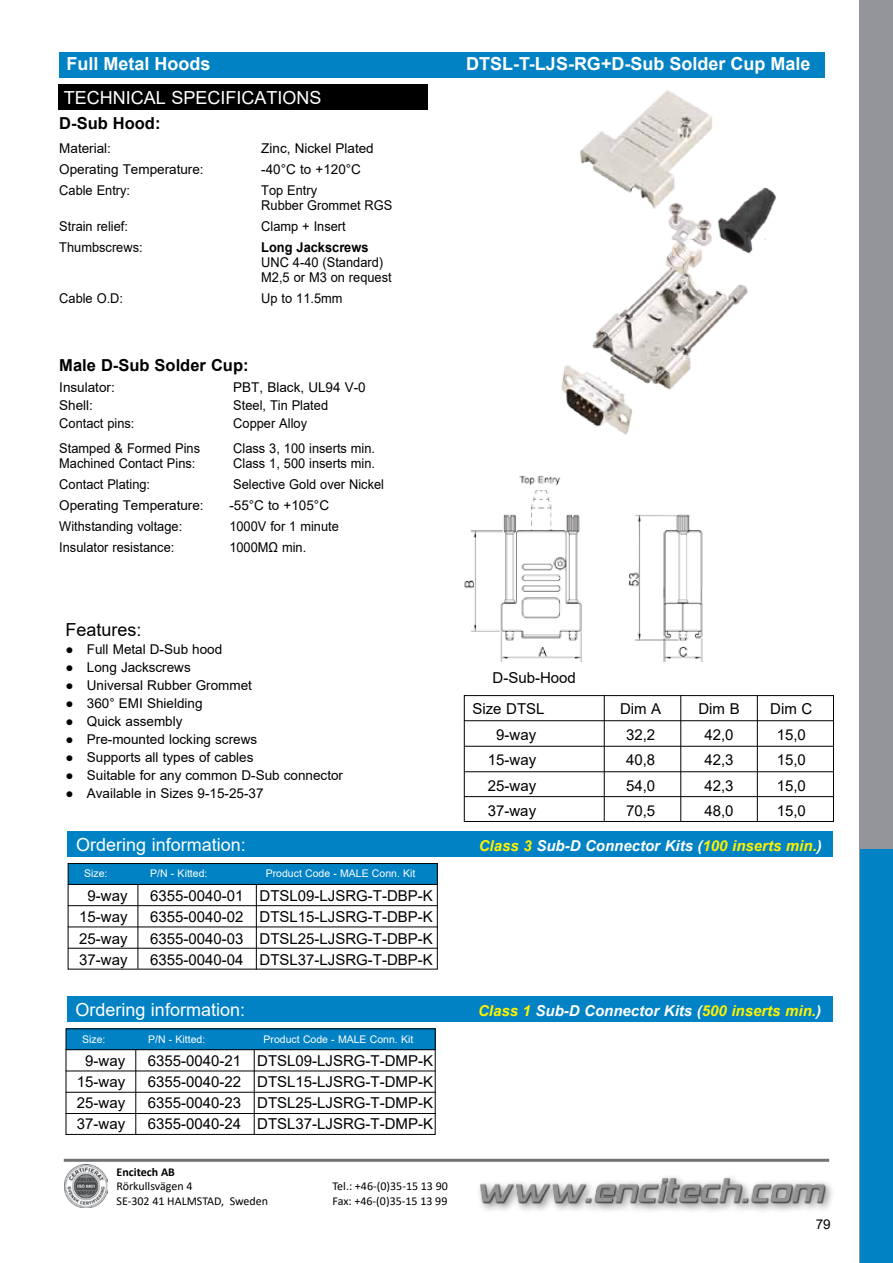
<style>
.page{position:relative;width:893px;height:1263px;background:#fff}
.page>*{position:absolute;margin:0;border:0;box-sizing:border-box;transform-origin:0 0}
.t1{font:18px "Arial";color:#fff}
.t2{font:700 18px "Arial";color:#fff}
.t3{font:18px "Arial";color:#000}
.t4{font:700 16.5px "Arial";color:#000}
.t5{font:15px "Arial";color:#000}
.t6{font:italic 700 15px "Arial";color:#fff200}
.t7{font:13.5px/15px "Arial";color:#000;scale:.95 1}
.t8{font:13.5px "Arial";color:#000}
.t9{font:700 13.5px "Arial";color:#000;scale:.95 1}
.t10{font:12px "Calibri";color:#000}
.t11{font:700 12px "Calibri";color:#000}
.t12{font:10.5px "Arial";color:#fff}
.s1{color:#fff}
</style>
<div class="page">
<div style="left:859px;top:0;width:34px;height:1263px;background:#939598"></div>
<hr style="left:64px;top:1159px;width:765px;height:3px;background:#707273">
<div style="left:476px;top:1173px;width:360px;height:41px;background:#000;opacity:.5"></div>
<img style="left:477px;top:1177px;width:351px;height:27px">
<img style="left:65px;top:1164px;width:43px;height:43px">
<div style="left:860px;top:849px;width:33px;height:414px;background:#0082c4"></div>
<div style="left:66px;top:1028px;width:370px;height:22px;background:#0082c4"></div>
<div style="left:66px;top:1028px;width:370px;height:107px;border:1px solid #000"></div>
<hr style="left:66px;top:1049px;width:370px;height:1px;background:#000">
<hr style="left:66px;top:1070px;width:370px;height:1px;background:#000">
<hr style="left:66px;top:1092px;width:370px;height:1px;background:#000">
<hr style="left:135px;top:1050px;width:1px;height:84px;background:#000">
<hr style="left:254px;top:1050px;width:1px;height:85px;background:#000">
<hr style="left:66px;top:1113px;width:370px;height:1px;background:#000">
<div style="left:58px;top:84px;width:370px;height:26px;background:#000"></div>
<div style="left:59px;top:52px;width:765px;height:25px;background:#0082c4"></div>
<div style="left:67px;top:997px;width:765px;height:25px;background:#0082c4"></div>
<div style="left:68px;top:831px;width:765px;height:26px;background:#0082c4"></div>
<img style="left:464px;top:476px;width:239px;height:186px">
<img style="left:561px;top:90px;width:215px;height:345px">
<div style="left:68px;top:863px;width:370px;height:21px;background:#0082c4"></div>
<div style="left:68px;top:863px;width:370px;height:106px;border:1px solid #000"></div>
<hr style="left:68px;top:884px;width:370px;height:1px;background:#000">
<hr style="left:68px;top:905px;width:370px;height:1px;background:#000">
<hr style="left:68px;top:926px;width:370px;height:1px;background:#000">
<hr style="left:138px;top:884px;width:1px;height:85px;background:#000">
<hr style="left:256px;top:884px;width:1px;height:85px;background:#000">
<hr style="left:68px;top:948px;width:370px;height:1px;background:#000">
<div style="left:464px;top:695px;width:370px;height:127px;background:#fff;border:1px solid #000"></div>
<hr style="left:464px;top:720px;width:370px;height:1px;background:#000">
<hr style="left:464px;top:746px;width:370px;height:1px;background:#000">
<hr style="left:464px;top:771px;width:370px;height:1px;background:#000">
<hr style="left:757px;top:695px;width:1px;height:127px;background:#000">
<hr style="left:680px;top:695px;width:1px;height:127px;background:#000">
<hr style="left:604px;top:695px;width:1px;height:127px;background:#000">
<hr style="left:464px;top:796px;width:370px;height:1px;background:#000">
<p class="t2" style="left:66px;top:51px;width:146px">Full Metal Hoods</p>
<p class="t2" style="left:466px;top:51px;width:346px">DTSL-T-LJS-RG+D-Sub Solder Cup Male</p>
<p class="t1" style="left:64px;top:85px;width:259px">TECHNICAL SPECIFICATIONS</p>
<p class="t4" style="left:59px;top:112px;width:103px">D-Sub Hood:</p>
<p class="t8" style="left:59px;top:139px;width:53px">Material:</p>
<p class="t8" style="left:261px;top:139px;width:114px">Zinc, Nickel Plated</p>
<p class="t8" style="left:59px;top:160px;width:146px">Operating Temperature:</p>
<p class="t8" style="left:261px;top:160px;width:101px">-40°C to +120°C</p>
<p class="t7" style="left:59px;top:183px;width:76px">Cable Entry:</p>
<p class="t7" style="left:261px;top:183px;width:140px">Top Entry<br>Rubber Grommet RGS</p>
<p class="t7" style="left:59px;top:219px;width:74px">Strain relief:</p>
<p class="t7" style="left:261px;top:219px;width:90px">Clamp + Insert</p>
<p class="t7" style="left:59px;top:240px;width:89px">Thumbscrews:</p>
<p class="t9" style="left:261px;top:238px;width:114px">Long Jackscrews</p>
<p class="t7" style="left:261px;top:255px;width:139px">UNC 4-40 (Standard)<br>M2,5 or M3 on request</p>
<p class="t7" style="left:59px;top:291px;width:69px">Cable O.D:</p>
<p class="t7" style="left:261px;top:291px;width:87px">Up to 11.5mm</p>
<p class="t4" style="left:59px;top:353px;width:191px">Male D-Sub Solder Cup:</p>
<p class="t8" style="left:59px;top:378px;width:57px">Insulator:</p>
<p class="t8" style="left:233px;top:378px;width:134px">PBT, Black, UL94 V-0</p>
<p class="t8" style="left:59px;top:396px;width:35px">Shell:</p>
<p class="t7" style="left:233px;top:398px;width:101px">Steel, Tin Plated</p>
<p class="t7" style="left:59px;top:416px;width:81px">Contact pins:</p>
<p class="t7" style="left:233px;top:416px;width:79px">Copper Alloy</p>
<p class="t7" style="left:59px;top:441px;width:150px">Stamped &amp; Formed Pins</p>
<p class="t7" style="left:233px;top:441px;width:151px">Class 3, 100 inserts min.</p>
<p class="t7" style="left:59px;top:456px;width:145px">Machined Contact Pins:</p>
<p class="t7" style="left:233px;top:456px;width:151px">Class 1, 500 inserts min.</p>
<p class="t7" style="left:59px;top:477px;width:97px">Contact Plating:</p>
<p class="t7" style="left:233px;top:477px;width:160px">Selective Gold over Nickel</p>
<p class="t8" style="left:59px;top:496px;width:146px">Operating Temperature:</p>
<p class="t8" style="left:229px;top:496px;width:101px">-55°C to +105°C</p>
<p class="t7" style="left:59px;top:519px;width:131px">Withstanding voltage:</p>
<p class="t7" style="left:229px;top:519px;width:117px">1000V for 1 minute</p>
<p class="t7" style="left:59px;top:540px;width:123px">Insulator resistance:</p>
<p class="t7" style="left:229px;top:540px;width:83px">1000MΩ min.</p>
<p class="t3" style="left:66px;top:617px;width:78px">Features:</p>
<p class="t8" style="left:66px;top:640px;width:158px">● Full Metal D-Sub hood</p>
<p class="t8" style="left:66px;top:658px;width:127px">● Long Jackscrews</p>
<p class="t8" style="left:66px;top:676px;width:188px">● Universal Rubber Grommet</p>
<p class="t8" style="left:66px;top:694px;width:138px">● 360° EMI Shielding</p>
<p class="t8" style="left:66px;top:712px;width:118px">● Quick assembly</p>
<p class="t8" style="left:66px;top:730px;width:193px">● Pre-mounted locking screws</p>
<p class="t8" style="left:66px;top:748px;width:189px">● Supports all types of cables</p>
<p class="t8" style="left:66px;top:766px;width:279px">● Suitable for any common D-Sub connector</p>
<p class="t8" style="left:66px;top:784px;width:199px">● Available in Sizes 9-15-25-37</p>
<p class="t5" style="left:493px;top:667px;width:85px">D-Sub-Hood</p>
<p class="t5" style="left:472px;top:698px;width:74px">Size DTSL</p>
<p class="t5" style="left:620px;top:698px;width:43px">Dim A</p>
<p class="t5" style="left:698px;top:698px;width:43px">Dim B</p>
<p class="t5" style="left:770px;top:698px;width:44px">Dim C</p>
<p class="t5" style="left:496px;top:724px;width:42px">9-way</p>
<p class="t5" style="left:626px;top:724px;width:31px">32,2</p>
<p class="t5" style="left:704px;top:724px;width:31px">42,0</p>
<p class="t5" style="left:777px;top:724px;width:31px">15,0</p>
<p class="t5" style="left:488px;top:749px;width:50px">15-way</p>
<p class="t5" style="left:626px;top:749px;width:31px">40,8</p>
<p class="t5" style="left:704px;top:749px;width:31px">42,3</p>
<p class="t5" style="left:777px;top:749px;width:31px">15,0</p>
<p class="t5" style="left:488px;top:775px;width:50px">25-way</p>
<p class="t5" style="left:626px;top:775px;width:31px">54,0</p>
<p class="t5" style="left:704px;top:775px;width:31px">42,3</p>
<p class="t5" style="left:777px;top:775px;width:31px">15,0</p>
<p class="t5" style="left:488px;top:800px;width:50px">37-way</p>
<p class="t5" style="left:626px;top:800px;width:31px">70,5</p>
<p class="t5" style="left:704px;top:800px;width:31px">48,0</p>
<p class="t5" style="left:777px;top:800px;width:31px">15,0</p>
<p class="t1" style="left:76px;top:832px;width:171px">Ordering information:</p>
<p class="t6" style="left:479px;top:835px;width:345px">Class 3 <span class="s1">Sub-D Connector Kits (</span>100 inserts min.<span class="s1">)</span></p>
<p class="t12" style="left:84px;top:866px;width:25px">Size:</p>
<p class="t12" style="left:150px;top:866px;width:59px">P/N - Kitted:</p>
<p class="t12" style="left:266px;top:866px;width:151px">Product Code - MALE Conn. Kit</p>
<p class="t5" style="left:88px;top:885px;width:42px">9-way</p>
<p class="t5" style="left:150px;top:885px;width:284px">6355-0040-01 DTSL09-LJSRG-T-DBP-K</p>
<p class="t5" style="left:79px;top:907px;width:50px">15-way</p>
<p class="t5" style="left:150px;top:907px;width:284px">6355-0040-02 DTSL15-LJSRG-T-DBP-K</p>
<p class="t5" style="left:79px;top:928px;width:50px">25-way</p>
<p class="t5" style="left:150px;top:928px;width:284px">6355-0040-03 DTSL25-LJSRG-T-DBP-K</p>
<p class="t5" style="left:79px;top:949px;width:50px">37-way</p>
<p class="t5" style="left:150px;top:949px;width:284px">6355-0040-04 DTSL37-LJSRG-T-DBP-K</p>
<p class="t1" style="left:75px;top:997px;width:171px">Ordering information:</p>
<p class="t6" style="left:478px;top:1001px;width:345px">Class 1 <span class="s1">Sub-D Connector Kits (</span>500 inserts min.<span class="s1">)</span></p>
<p class="t5" style="left:85px;top:1050px;width:42px">9-way</p>
<p class="t5" style="left:148px;top:1050px;width:287px">6355-0040-21 DTSL09-LJSRG-T-DMP-K</p>
<p class="t5" style="left:77px;top:1071px;width:50px">15-way</p>
<p class="t5" style="left:148px;top:1071px;width:287px">6355-0040-22 DTSL15-LJSRG-T-DMP-K</p>
<p class="t5" style="left:77px;top:1092px;width:50px">25-way</p>
<p class="t5" style="left:148px;top:1092px;width:287px">6355-0040-23 DTSL25-LJSRG-T-DMP-K</p>
<p class="t5" style="left:77px;top:1114px;width:50px">37-way</p>
<p class="t5" style="left:148px;top:1114px;width:287px">6355-0040-24 DTSL37-LJSRG-T-DMP-K</p>
<p class="t12" style="left:82px;top:1032px;width:25px">Size:</p>
<p class="t12" style="left:148px;top:1032px;width:59px">P/N - Kitted:</p>
<p class="t12" style="left:264px;top:1032px;width:151px">Product Code - MALE Conn. Kit</p>
<p class="t11" style="left:117px;top:1163px;width:60px">Encitech AB</p>
<p class="t10" style="left:117px;top:1178px;width:78px">Rörkullsvägen 4</p>
<p class="t10" style="left:333px;top:1178px;width:117px">Tel.: +46-(0)35-15 13 90</p>
<p class="t10" style="left:117px;top:1192px;width:153px">SE-302 41 HALMSTAD, Sweden</p>
<p class="t10" style="left:333px;top:1192px;width:116px">Fax: +46-(0)35-15 13 99</p>
<p class="t8" style="left:816px;top:1215px;width:17px">79</p>
</div>
